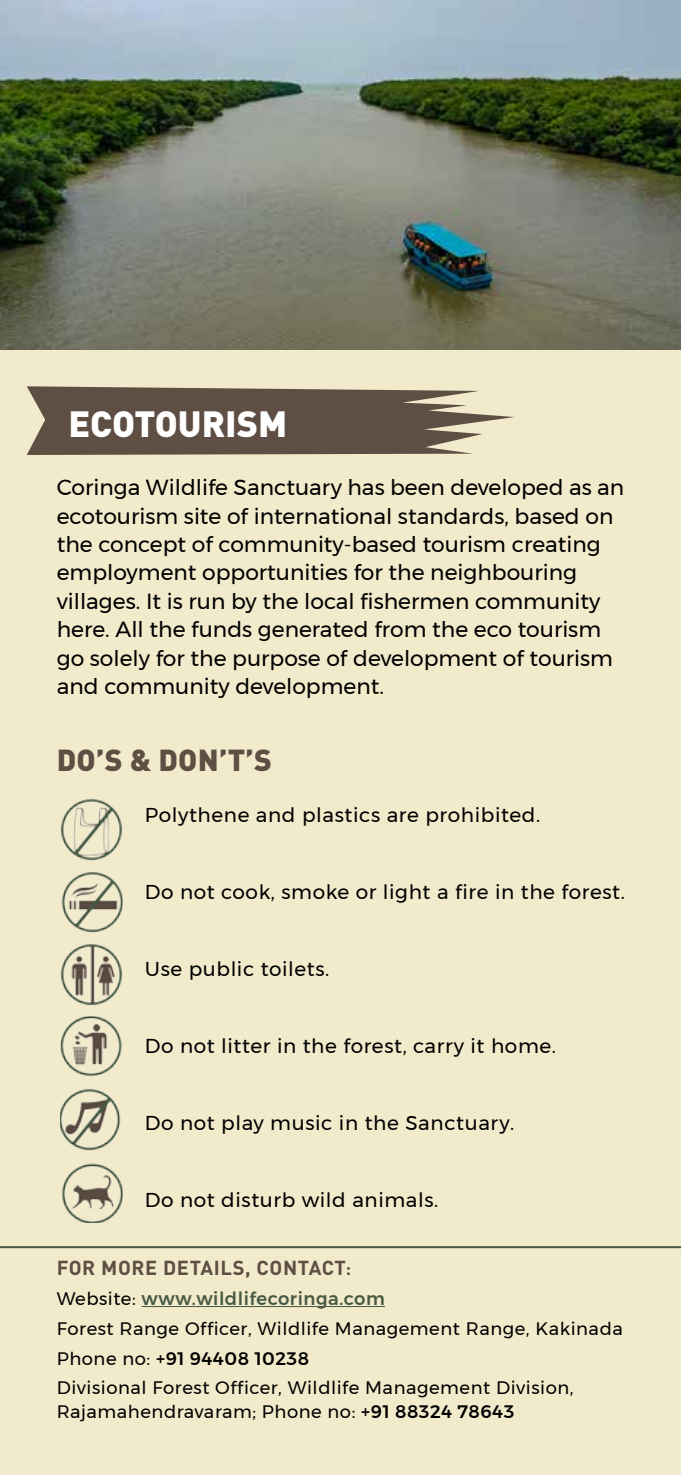
<style>
.page{position:relative;width:681px;height:1475px;background:#fff}
.page>*{position:absolute;margin:0;border:0;box-sizing:border-box;transform-origin:0 0}
.t1{font:900 36px "DIN";color:#fff}
.t2{font:900 30px "DIN";color:#5e4e43}
.t3{font:21.8px/28.4px "Montserrat";color:#000}
.t4{font:20px "Montserrat";letter-spacing:.03em;color:#000}
.t5{font:700 20px "DIN";letter-spacing:.03em;color:#5e4e43}
.t6{font:18px/29.6px "Montserrat";letter-spacing:.03em;color:#000}
.s1{font-family:"Montserrat";font-weight:600;font-size:18px}
.s2{font-weight:500;color:#485943}
.s3{font-weight:500}
</style>
<div class="page">
<div style="left:0;top:0;width:680px;height:1474px;background:#f1eacb"></div>
<svg style="left:27px;top:386px;width:487px;height:69px"></svg>
<img style="left:61px;top:799px;width:61px;height:60px">
<img style="left:61px;top:872px;width:61px;height:60px">
<img style="left:61px;top:944px;width:61px;height:60px">
<img style="left:61px;top:1089px;width:60px;height:60px">
<img style="left:61px;top:1163px;width:61px;height:59px">
<img style="left:61px;top:1016px;width:61px;height:61px">
<hr style="left:0;top:1245px;width:680px;height:2px;background:#485943">
<hr style="left:142px;top:1305px;width:243px;height:1px;background:#485943">
<img style="left:0;top:0;width:680px;height:350px">
<h1 class="t1" style="left:68px;top:400px;width:220px">ECOTOURISM</h1>
<p class="t3" style="left:57px;top:473px;width:568px">Coringa Wildlife Sanctuary has been developed as an ecotourism site of international standards, based on the concept of community-based tourism creating employment opportunities for the neighbouring villages. It is run by the local fishermen community here. All the funds generated from the eco tourism go solely for the purpose of development of tourism and community development.</p>
<h2 class="t2" style="left:57px;top:740px;width:217px">DO’S &amp; DON’T’S</h2>
<p class="t4" style="left:145px;top:799px;width:397px">Polythene and plastics are prohibited.</p>
<p class="t4" style="left:145px;top:876px;width:481px">Do not cook, smoke or light a fire in the forest.</p>
<p class="t4" style="left:145px;top:953px;width:186px">Use public toilets.</p>
<p class="t4" style="left:145px;top:1030px;width:412px">Do not litter in the forest, carry it home.</p>
<p class="t4" style="left:145px;top:1107px;width:370px">Do not play music in the Sanctuary.</p>
<p class="t4" style="left:145px;top:1184px;width:295px">Do not disturb wild animals.</p>
<p class="t5" style="left:57px;top:1254px;width:295px">FOR MORE DETAILS, CONTACT<span class="s1">:</span></p>
<p class="t6" style="left:57px;top:1283px;width:567px">Website: <span class="s2">www.wildlifecoringa.com<br></span>Forest Range Officer, Wildlife Management Range, Kakinada Phone no: <span class="s3">+91 94408 10238<br></span>Divisional Forest Officer, Wildlife Management Division,</p>
<p class="t6" style="left:57px;top:1396px;width:459px">Rajamahendravaram; Phone no: <span class="s3">+91 88324 78643</span></p>
</div>
